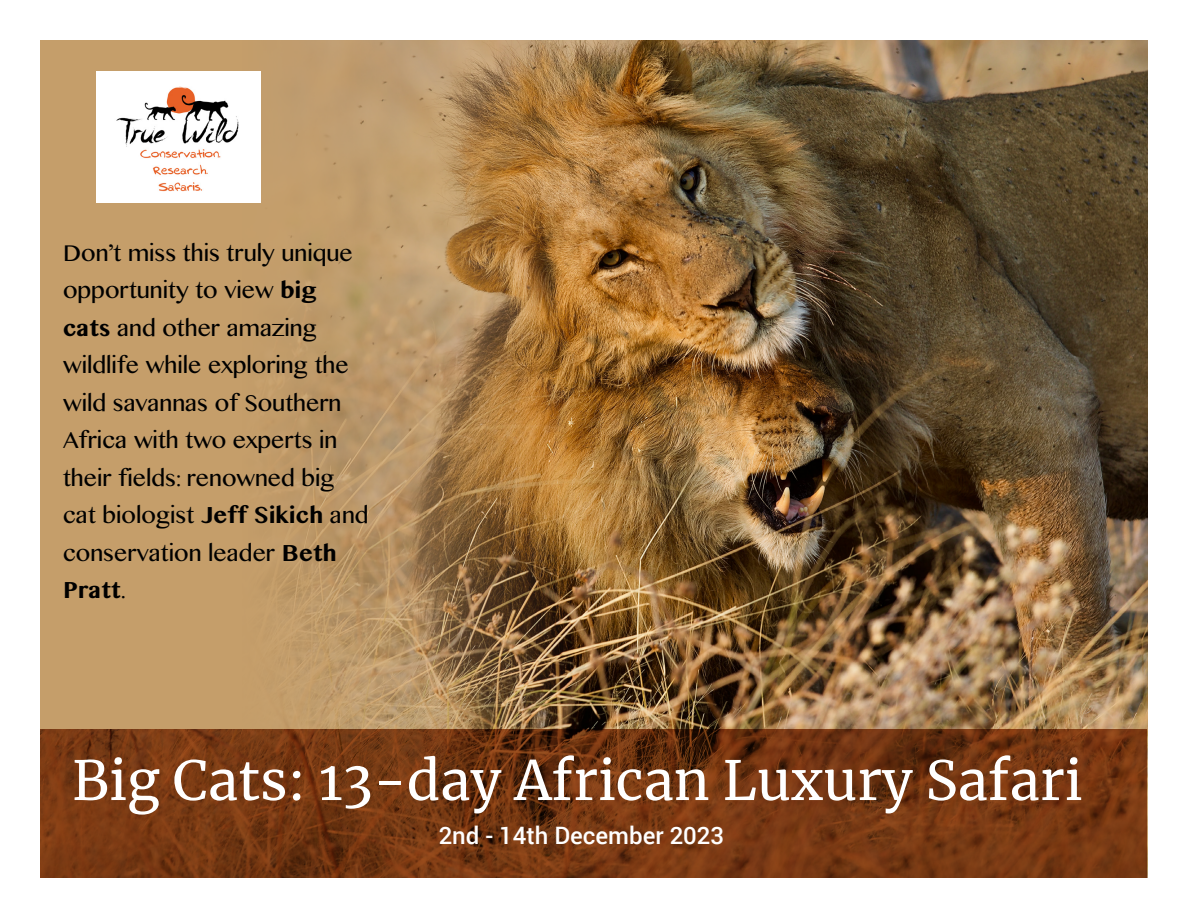
<style>
.page{position:relative;width:1188px;height:918px;background:#fff}
.page>*{position:absolute;margin:0;border:0;box-sizing:border-box;transform-origin:0 0}
.t1{font:54px "Merriweather";color:#fff}
.t2{font:27px/37.5px "Khmer MN";color:#000}
.t3{font:500 24px "Roboto";color:#fff}
.s1{font-weight:700}
</style>
<div class="page">
<img style="left:40px;top:40px;width:1108px;height:689px">
<svg style="left:40px;top:729px;width:1108px;height:149px;background:#743612"></svg>
<svg style="left:40px;top:40px;width:535px;height:688px;background:#b8915f"></svg>
<img style="left:96px;top:71px;width:164px;height:132px">
<p class="t2" style="left:63px;top:233px;width:307px">Don’t miss this truly unique opportunity to view <span class="s1">big cats</span> and other amazing wildlife while exploring the wild savannas of Southern<br>Africa with two experts in their fields: renowned big cat biologist <span class="s1">Jeff Sikich</span> and conservation leader <span class="s1">Beth<br>Pratt</span>.</p>
<h1 class="t1" style="left:72px;top:743px;width:1012px">Big Cats: 13-day African Luxury Safari</h1>
<p class="t3" style="left:439px;top:818px;width:287px">2nd - 14th December 2023</p>
</div>
